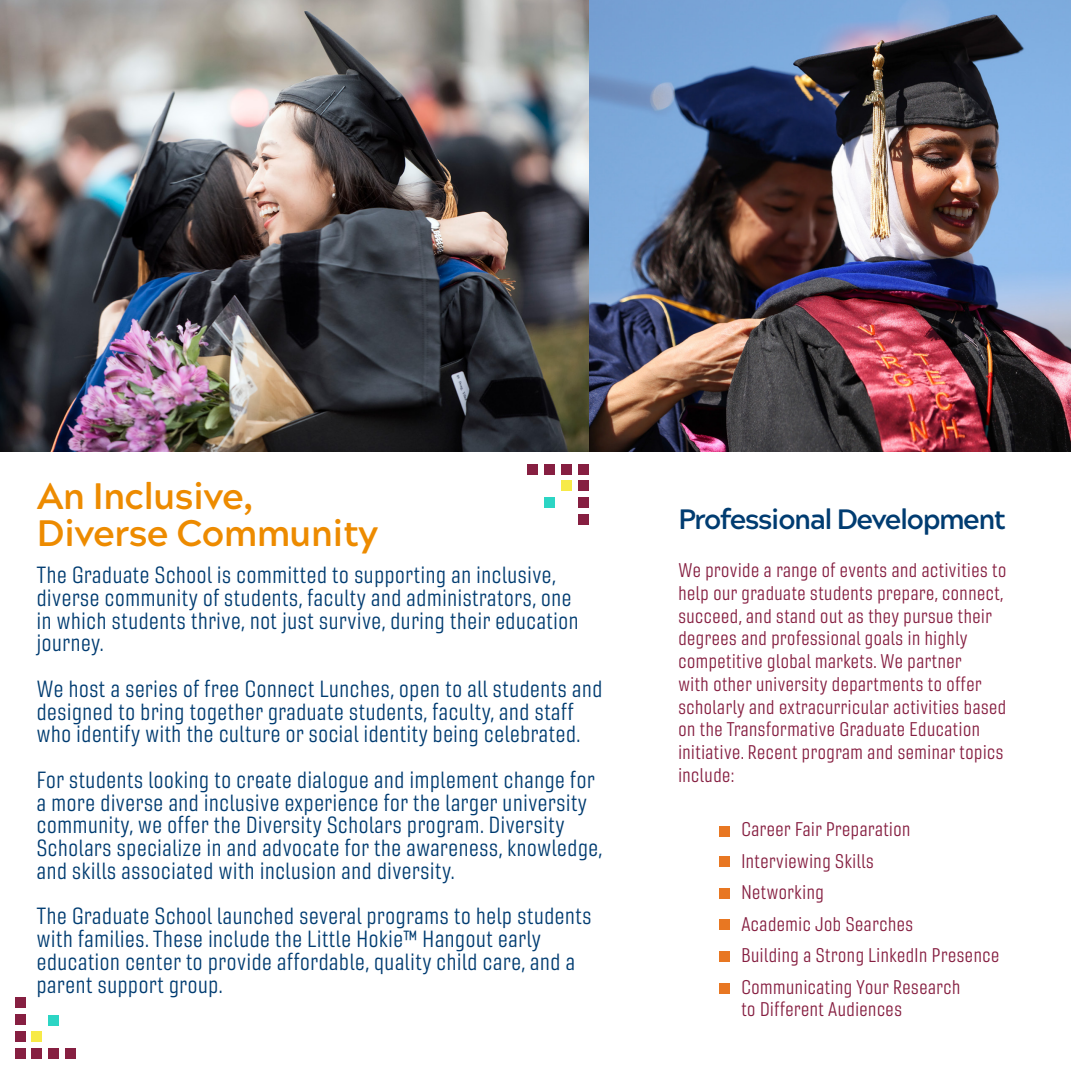
<style>
.page{position:relative;width:1071px;height:1071px;background:#fff}
.page>*{position:absolute;margin:0;border:0;box-sizing:border-box;transform-origin:0 0}
.t1{font:700 36.75px "Acherus Grotesque";letter-spacing:-.02em;color:#ed8b00}
.t2{font:700 28px "Acherus Grotesque";letter-spacing:-.05em;color:#003c71}
.t3{font:22.75px/22.8px "Gineso Con Boo";letter-spacing:.03em;color:#003c71}
.t4{font:19.25px/22.8px "Gineso Con Boo";letter-spacing:.03em;color:#861f41}
</style>
<div class="page">
<img style="left:0;top:0;width:1071px;height:452px">
<div style="left:578px;top:464px;width:10px;height:10px;background:#861f41"></div>
<div style="left:561px;top:464px;width:11px;height:10px;background:#861f41"></div>
<div style="left:544px;top:464px;width:11px;height:10px;background:#861f41"></div>
<div style="left:528px;top:464px;width:10px;height:10px;background:#861f41"></div>
<div style="left:578px;top:481px;width:10px;height:10px;background:#861f41"></div>
<div style="left:578px;top:497px;width:10px;height:11px;background:#861f41"></div>
<div style="left:578px;top:514px;width:10px;height:11px;background:#861f41"></div>
<div style="left:561px;top:481px;width:11px;height:10px;background:#f7ea48"></div>
<div style="left:544px;top:497px;width:11px;height:10px;background:#2cd5c4"></div>
<div style="left:15px;top:1048px;width:10px;height:11px;background:#861f41"></div>
<div style="left:32px;top:1048px;width:10px;height:11px;background:#861f41"></div>
<div style="left:48px;top:1048px;width:11px;height:11px;background:#861f41"></div>
<div style="left:65px;top:1048px;width:11px;height:11px;background:#861f41"></div>
<div style="left:15px;top:1031px;width:10px;height:11px;background:#861f41"></div>
<div style="left:15px;top:1015px;width:10px;height:10px;background:#861f41"></div>
<div style="left:15px;top:998px;width:10px;height:10px;background:#861f41"></div>
<div style="left:32px;top:1031px;width:10px;height:11px;background:#f7ea48"></div>
<div style="left:48px;top:1015px;width:11px;height:11px;background:#2cd5c4"></div>
<div style="left:719px;top:827px;width:11px;height:10px;background:#e87722"></div>
<div style="left:719px;top:856px;width:11px;height:11px;background:#e87722"></div>
<div style="left:719px;top:888px;width:11px;height:11px;background:#e87722"></div>
<div style="left:719px;top:920px;width:11px;height:10px;background:#e87722"></div>
<div style="left:719px;top:951px;width:11px;height:11px;background:#e87722"></div>
<div style="left:719px;top:983px;width:11px;height:10px;background:#e87722"></div>
<p class="t1" style="left:37px;top:465px;width:218px">An Inclusive,</p>
<p class="t1" style="left:37px;top:501px;width:343px">Diverse Community</p>
<p class="t3" style="left:37px;top:564px;width:543px">The Graduate School is committed to supporting an inclusive, diverse community of students, faculty and administrators, one in which students thrive, not just survive, during their education journey.</p>
<p class="t3" style="left:37px;top:678px;width:567px">We host a series of free Connect Lunches, open to all students and designed to bring together graduate students, faculty, and staff who identify with the culture or social identity being celebrated.</p>
<p class="t3" style="left:37px;top:769px;width:567px">For students looking to create dialogue and implement change for a more diverse and inclusive experience for the larger university community, we offer the Diversity Scholars program. Diversity Scholars specialize in and advocate for the awareness, knowledge, and skills associated with inclusion and diversity.</p>
<p class="t3" style="left:37px;top:905px;width:556px">The Graduate School launched several programs to help students with families. These include the Little Hokie™ Hangout early</p>
<p class="t3" style="left:37px;top:951px;width:540px">education center to provide affordable, quality child care, and a parent support group.</p>
<p class="t2" style="left:678px;top:495px;width:329px">Professional Development</p>
<p class="t4" style="left:678px;top:559px;width:330px">We provide a range of events and activities to help our graduate students prepare, connect, succeed, and stand out as they pursue their</p>
<p class="t4" style="left:678px;top:627px;width:291px">degrees and professional goals in highly</p>
<p class="t4" style="left:678px;top:650px;width:329px">competitive global markets. We partner<br>with other university departments to offer scholarly and extracurricular activities based on the Transformative Graduate Education initiative. Recent program and seminar topics include:</p>
<p class="t4" style="left:741px;top:818px;width:171px">Career Fair Preparation</p>
<p class="t4" style="left:741px;top:849px;width:134px">Interviewing Skills</p>
<p class="t4" style="left:741px;top:881px;width:84px">Networking</p>
<p class="t4" style="left:741px;top:912px;width:173px">Academic Job Searches</p>
<p class="t4" style="left:741px;top:944px;width:259px">Building a Strong LinkedIn Presence</p>
<p class="t4" style="left:741px;top:975px;width:220px">Communicating Your Research</p>
<p class="t4" style="left:741px;top:998px;width:162px">to Different Audiences</p>
</div>
